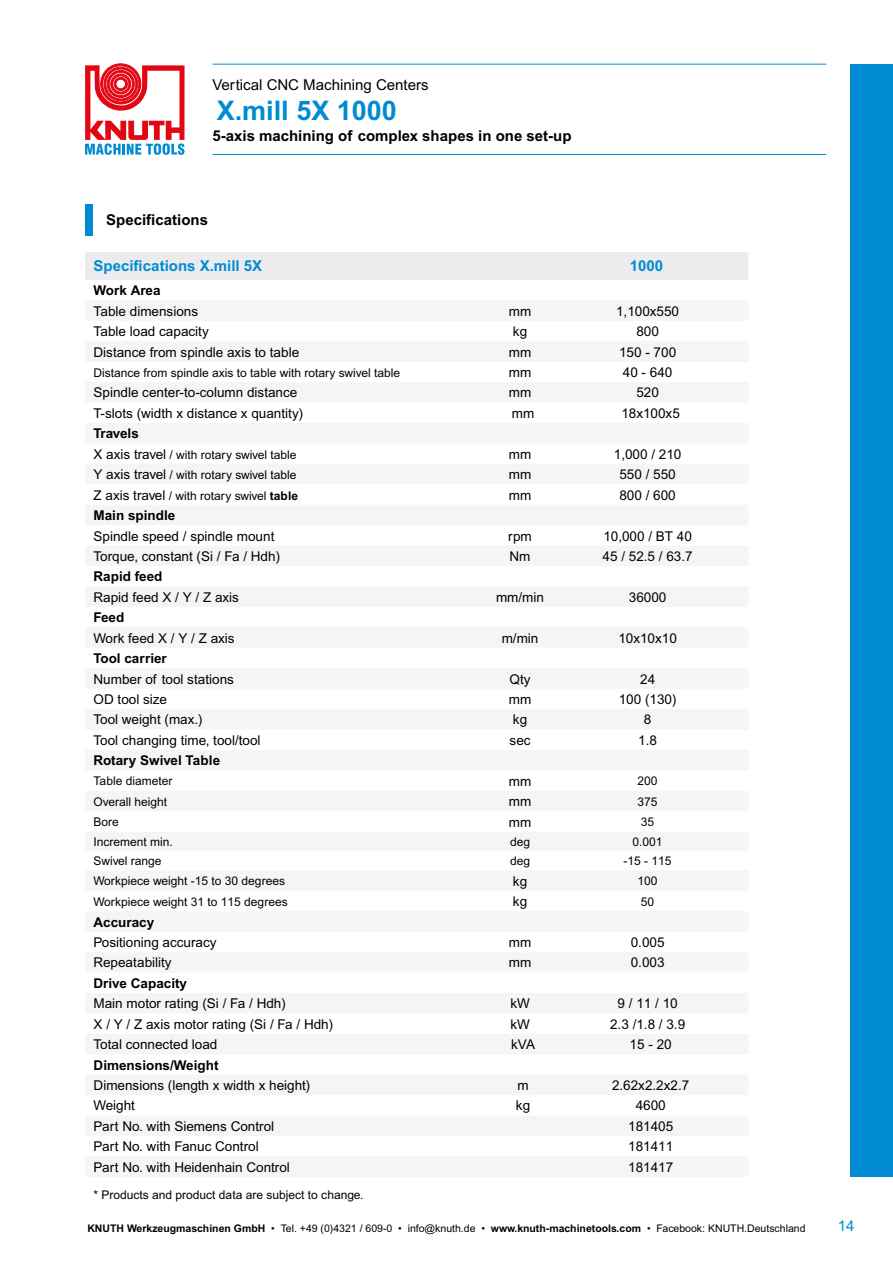
<style>
.page{position:relative;width:893px;height:1263px;background:#fff}
.page>*{position:absolute;margin:0;border:0;box-sizing:border-box;transform-origin:0 0}
.t1{font:700 27px "Arial MT Pro";color:#008bd2}
.t2{font:700 15px "Arial MT Pro";color:#000}
.t3{font:15px "Arial MT Pro";color:#000}
.t4{font:700 15px "Arial MT Pro";color:#008bd2}
.t5{font:15px "Arial MT Pro";color:#008bd2}
.t6{font:13.5px "Arial MT Pro";color:#000}
.t7{font:700 13.5px "Arial MT Pro";color:#000}
.t8{font:12px "Arial MT Pro";color:#000}
.t9{font:10.5px "Arial MT Pro";color:#000}
.s1{font-size:13.5px}
.s2{font-weight:700}
</style>
<div class="page">
<svg style="left:85px;top:64px;width:100px;height:91px"></svg>
<hr style="left:213px;top:64px;width:613px;height:1px;background:#008bd2">
<hr style="left:213px;top:154px;width:613px;height:1px;background:#008bd2">
<div style="left:850px;top:64px;width:43px;height:1112px;background:#008bd2"></div>
<div style="left:85px;top:252px;width:663px;height:28px;background:#ecebed"></div>
<div style="left:85px;top:204px;width:8px;height:31px;background:#008bd2"></div>
<p class="t3" style="left:213px;top:76px;width:218px">Vertical CNC Machining Centers</p>
<p class="t2" style="left:213px;top:126px;width:360px">5-axis machining of complex shapes in one set-up</p>
<h1 class="t1" style="left:217px;top:94px;width:182px">X.mill 5X 1000</h1>
<p class="t2" style="left:106px;top:211px;width:103px">Specifications</p>
<p class="t4" style="left:94px;top:257px;width:170px">Specifications X.mill 5X</p>
<p class="t4" style="left:630px;top:257px;width:35px">1000</p>
<p class="t7" style="left:94px;top:283px;width:69px">Work Area</p>
<p class="t6" style="left:94px;top:303px;width:106px">Table dimensions</p>
<p class="t6" style="left:509px;top:303px;width:24px">mm</p>
<p class="t6" style="left:616px;top:303px;width:65px">1,100x550</p>
<p class="t6" style="left:94px;top:324px;width:117px">Table load capacity</p>
<p class="t6" style="left:513px;top:324px;width:16px">kg</p>
<p class="t6" style="left:636px;top:324px;width:24px">800</p>
<p class="t6" style="left:94px;top:344px;width:207px">Distance from spindle axis to table</p>
<p class="t6" style="left:509px;top:344px;width:24px">mm</p>
<p class="t6" style="left:619px;top:344px;width:59px">150 - 700</p>
<p class="t8" style="left:94px;top:365px;width:308px">Distance from spindle axis to table with rotary swivel table</p>
<p class="t6" style="left:509px;top:365px;width:24px">mm</p>
<p class="t6" style="left:623px;top:365px;width:51px">40 - 640</p>
<p class="t6" style="left:94px;top:385px;width:205px">Spindle center-to-column distance</p>
<p class="t6" style="left:509px;top:385px;width:24px">mm</p>
<p class="t6" style="left:636px;top:385px;width:24px">520</p>
<p class="t6" style="left:94px;top:405px;width:211px">T-slots (width x distance x quantity)</p>
<p class="t6" style="left:512px;top:405px;width:24px">mm</p>
<p class="t6" style="left:621px;top:405px;width:60px">18x100x5</p>
<p class="t7" style="left:94px;top:426px;width:47px">Travels</p>
<p class="t8" style="left:94px;top:448px;width:205px"><span class="s1">X axis travel</span> / with rotary swivel table</p>
<p class="t6" style="left:509px;top:446px;width:24px">mm</p>
<p class="t6" style="left:614px;top:446px;width:69px">1,000 / 210</p>
<p class="t8" style="left:94px;top:468px;width:205px"><span class="s1">Y axis travel</span> / with rotary swivel table</p>
<p class="t6" style="left:509px;top:467px;width:24px">mm</p>
<p class="t6" style="left:619px;top:467px;width:58px">550 / 550</p>
<p class="t8" style="left:94px;top:489px;width:206px"><span class="s1">Z axis travel</span> / with rotary swivel <span class="s2">table</span></p>
<p class="t6" style="left:509px;top:487px;width:24px">mm</p>
<p class="t6" style="left:619px;top:487px;width:58px">800 / 600</p>
<p class="t7" style="left:94px;top:507px;width:83px">Main spindle</p>
<p class="t6" style="left:94px;top:528px;width:182px">Spindle speed / spindle mount</p>
<p class="t6" style="left:508px;top:528px;width:25px">rpm</p>
<p class="t6" style="left:603px;top:528px;width:90px">10,000 / BT 40</p>
<p class="t6" style="left:94px;top:548px;width:188px">Torque, constant (Si / Fa / Hdh)</p>
<p class="t6" style="left:510px;top:548px;width:22px">Nm</p>
<p class="t6" style="left:603px;top:548px;width:92px">45 / 52.5 / 63.7</p>
<p class="t7" style="left:94px;top:569px;width:71px">Rapid feed</p>
<p class="t6" style="left:94px;top:589px;width:147px">Rapid feed X / Y / Z axis</p>
<p class="t6" style="left:496px;top:589px;width:49px">mm/min</p>
<p class="t6" style="left:629px;top:589px;width:39px">36000</p>
<p class="t7" style="left:94px;top:609px;width:32px">Feed</p>
<p class="t6" style="left:94px;top:630px;width:143px">Work feed X / Y / Z axis</p>
<p class="t6" style="left:502px;top:630px;width:38px">m/min</p>
<p class="t6" style="left:618px;top:630px;width:60px">10x10x10</p>
<p class="t7" style="left:94px;top:650px;width:75px">Tool carrier</p>
<p class="t6" style="left:94px;top:671px;width:142px">Number of tool stations</p>
<p class="t6" style="left:510px;top:671px;width:23px">Qty</p>
<p class="t6" style="left:640px;top:671px;width:17px">24</p>
<p class="t6" style="left:94px;top:691px;width:75px">OD tool size</p>
<p class="t6" style="left:509px;top:691px;width:24px">mm</p>
<p class="t6" style="left:619px;top:691px;width:59px">100 (130)</p>
<p class="t6" style="left:94px;top:712px;width:111px">Tool weight (max.)</p>
<p class="t6" style="left:513px;top:712px;width:16px">kg</p>
<p class="t6" style="left:644px;top:712px;width:9px">8</p>
<p class="t6" style="left:94px;top:732px;width:168px">Tool changing time, tool/tool</p>
<p class="t6" style="left:510px;top:732px;width:23px">sec</p>
<p class="t6" style="left:638px;top:732px;width:20px">1.8</p>
<p class="t7" style="left:94px;top:752px;width:128px">Rotary Swivel Table</p>
<p class="t8" style="left:94px;top:774px;width:80px">Table diameter</p>
<p class="t6" style="left:509px;top:773px;width:24px">mm</p>
<p class="t8" style="left:638px;top:774px;width:22px">200</p>
<p class="t8" style="left:94px;top:794px;width:75px">Overall height</p>
<p class="t6" style="left:509px;top:794px;width:24px">mm</p>
<p class="t8" style="left:638px;top:794px;width:22px">375</p>
<p class="t8" style="left:94px;top:815px;width:27px">Bore</p>
<p class="t6" style="left:509px;top:814px;width:24px">mm</p>
<p class="t8" style="left:641px;top:815px;width:15px">35</p>
<p class="t8" style="left:94px;top:835px;width:81px">Increment min.</p>
<p class="t8" style="left:510px;top:835px;width:22px">deg</p>
<p class="t8" style="left:633px;top:835px;width:32px">0.001</p>
<p class="t8" style="left:94px;top:854px;width:69px">Swivel range</p>
<p class="t8" style="left:510px;top:854px;width:22px">deg</p>
<p class="t8" style="left:624px;top:854px;width:50px">-15 - 115</p>
<p class="t8" style="left:94px;top:874px;width:193px">Workpiece weight -15 to 30 degrees</p>
<p class="t6" style="left:513px;top:873px;width:16px">kg</p>
<p class="t8" style="left:638px;top:874px;width:22px">100</p>
<p class="t8" style="left:94px;top:894px;width:196px">Workpiece weight 31 to 115 degrees</p>
<p class="t6" style="left:513px;top:894px;width:16px">kg</p>
<p class="t8" style="left:641px;top:894px;width:15px">50</p>
<p class="t7" style="left:94px;top:914px;width:62px">Accuracy</p>
<p class="t6" style="left:94px;top:934px;width:124px">Positioning accuracy</p>
<p class="t6" style="left:509px;top:934px;width:24px">mm</p>
<p class="t6" style="left:631px;top:934px;width:35px">0.005</p>
<p class="t6" style="left:94px;top:955px;width:80px">Repeatability</p>
<p class="t6" style="left:509px;top:955px;width:24px">mm</p>
<p class="t6" style="left:631px;top:955px;width:35px">0.003</p>
<p class="t7" style="left:94px;top:975px;width:95px">Drive Capacity</p>
<p class="t6" style="left:94px;top:996px;width:194px">Main motor rating (Si / Fa / Hdh)</p>
<p class="t6" style="left:510px;top:996px;width:21px">kW</p>
<p class="t6" style="left:618px;top:996px;width:62px">9 / 11 / 10</p>
<p class="t6" style="left:94px;top:1016px;width:241px">X / Y / Z axis motor rating (Si / Fa / Hdh)</p>
<p class="t6" style="left:510px;top:1016px;width:21px">kW</p>
<p class="t6" style="left:610px;top:1016px;width:77px">2.3 /1.8 / 3.9</p>
<p class="t6" style="left:94px;top:1037px;width:125px">Total connected load</p>
<p class="t6" style="left:511px;top:1037px;width:25px">kVA</p>
<p class="t6" style="left:630px;top:1037px;width:44px">15 - 20</p>
<p class="t7" style="left:94px;top:1057px;width:126px">Dimensions/Weight</p>
<p class="t6" style="left:94px;top:1077px;width:218px">Dimensions (length x width x height)</p>
<p class="t6" style="left:517px;top:1077px;width:13px">m</p>
<p class="t6" style="left:612px;top:1077px;width:79px">2.62x2.2x2.7</p>
<p class="t6" style="left:94px;top:1098px;width:43px">Weight</p>
<p class="t6" style="left:516px;top:1098px;width:16px">kg</p>
<p class="t6" style="left:636px;top:1098px;width:32px">4600</p>
<p class="t6" style="left:94px;top:1118px;width:182px">Part No. with Siemens Control</p>
<p class="t6" style="left:628px;top:1118px;width:47px">181405</p>
<p class="t6" style="left:94px;top:1139px;width:167px">Part No. with Fanuc Control</p>
<p class="t6" style="left:628px;top:1139px;width:47px">181411</p>
<p class="t6" style="left:94px;top:1159px;width:198px">Part No. with Heidenhain Control</p>
<p class="t6" style="left:628px;top:1159px;width:47px">181417</p>
<p class="t8" style="left:94px;top:1188px;width:271px">* Products and product data are subject to change.</p>
<p class="t9" style="left:87px;top:1222px;width:720px"><span class="s2">KNUTH Werkzeugmaschinen GmbH</span> • Tel. +49 (0)4321 / 609-0 • info@knuth.de • <span class="s2">www.knuth-machinetools.com</span> • Facebook: KNUTH.Deutschland</p>
<p class="t5" style="left:838px;top:1217px;width:18px">14</p>
</div>
